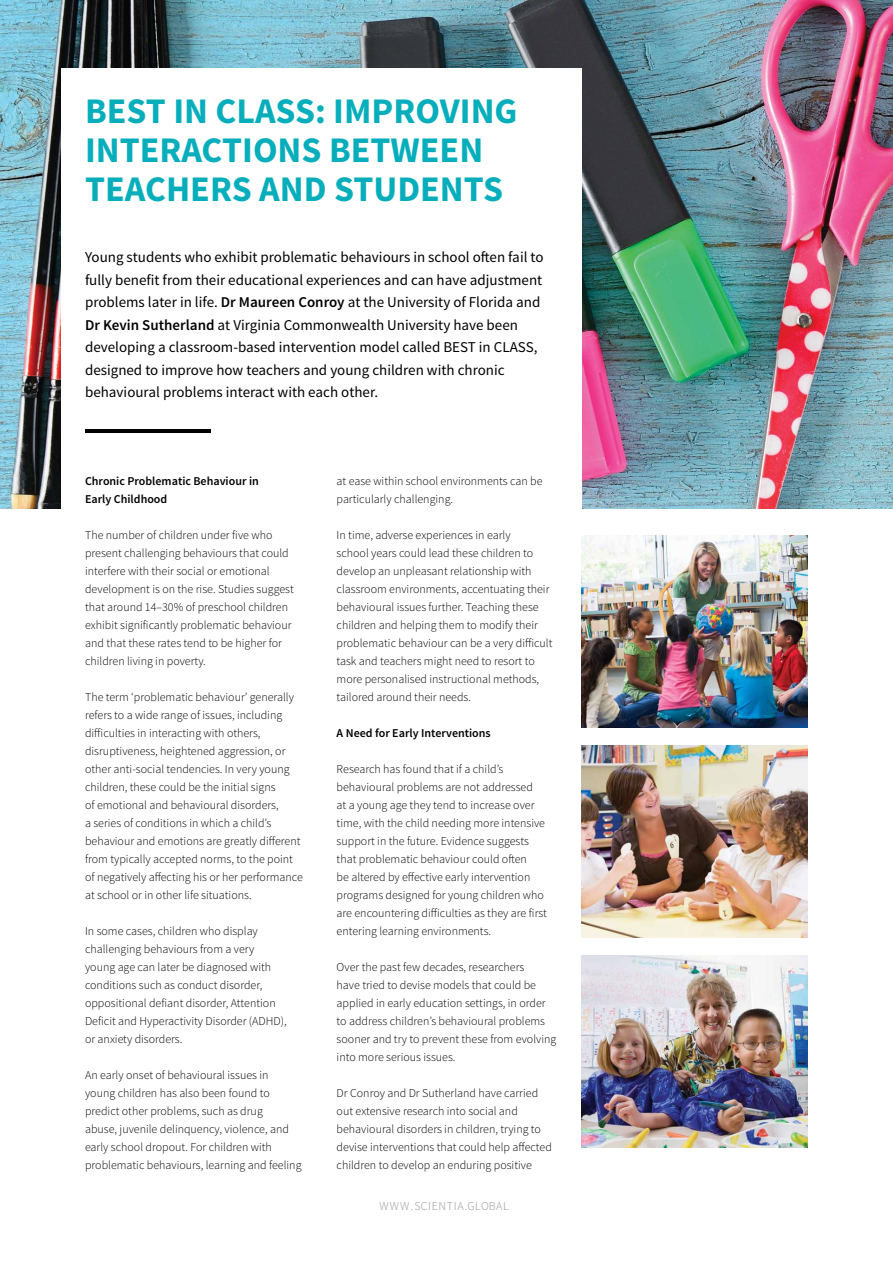
<style>
.page{position:relative;width:893px;height:1263px;background:#fff}
.page>*{position:absolute;margin:0;border:0;box-sizing:border-box;transform-origin:0 0}
.t1{font:700 36px/39px "Source Sans Pro";color:#06aebb}
.t2{font:15px/22.5px "Source Sans Pro";color:#000}
.t3{font:300 12px/18px "Source Sans Pro";color:#000}
.t4{font:600 12px/18px "Source Sans Pro";color:#000}
.t5{font:300 12px "Source Sans Pro";letter-spacing:.05em;color:#939598}
.s1{font-weight:600}
</style>
<div class="page">
<img style="left:0;top:0;width:893px;height:508px">
<div style="left:61px;top:68px;width:521px;height:1109px;background:#fff"></div>
<hr style="left:85px;top:429px;width:125px;height:4px;background:#000">
<img style="left:582px;top:535px;width:226px;height:193px">
<img style="left:582px;top:745px;width:226px;height:193px">
<img style="left:582px;top:955px;width:226px;height:193px">
<h1 class="t1" style="left:85px;top:92px;width:434px">BEST IN CLASS: IMPROVING<br>INTERACTIONS BETWEEN<br>TEACHERS AND STUDENTS</h1>
<p class="t2" style="left:85px;top:246px;width:460px">Young students who exhibit problematic behaviours in school often fail to fully benefit from their educational experiences and can have adjustment problems later in life. <span class="s1">Dr Maureen Conroy</span> at the University of Florida and <span class="s1">Dr Kevin Sutherland</span> at Virginia Commonwealth University have been developing a classroom-based intervention model called BEST in CLASS, designed to improve how teachers and young children with chronic behavioural problems interact with each other.</p>
<p class="t4" style="left:85px;top:473px;width:175px">Chronic Problematic Behaviour in<br>Early Childhood</p>
<p class="t3" style="left:85px;top:526px;width:210px">The number of children under five who present challenging behaviours that could interfere with their social or emotional development is on the rise. Studies suggest that around 14–30% of preschool children exhibit significantly problematic behaviour and that these rates tend to be higher for children living in poverty.</p>
<p class="t3" style="left:85px;top:688px;width:219px">The term ‘problematic behaviour’ generally refers to a wide range of issues, including difficulties in interacting with others, disruptiveness, heightened aggression, or other anti-social tendencies. In very young children, these could be the initial signs<br>of emotional and behavioural disorders,<br>a series of conditions in which a child’s behaviour and emotions are greatly different from typically accepted norms, to the point of negatively affecting his or her performance at school or in other life situations.</p>
<p class="t3" style="left:85px;top:922px;width:203px">In some cases, children who display challenging behaviours from a very young age can later be diagnosed with conditions such as conduct disorder, oppositional defiant disorder, Attention Deficit and Hyperactivity Disorder (ADHD), or anxiety disorders.</p>
<p class="t3" style="left:85px;top:1066px;width:218px">An early onset of behavioural issues in young children has also been found to predict other problems, such as drug<br>abuse, juvenile delinquency, violence, and early school dropout. For children with problematic behaviours, learning and feeling</p>
<p class="t3" style="left:337px;top:472px;width:207px">at ease within school environments can be particularly challenging.</p>
<p class="t3" style="left:337px;top:526px;width:217px">In time, adverse experiences in early<br>school years could lead these children to develop an unpleasant relationship with classroom environments, accentuating their behavioural issues further. Teaching these children and helping them to modify their problematic behaviour can be a very difficult task and teachers might need to resort to more personalised instructional methods, tailored around their needs.</p>
<p class="t4" style="left:337px;top:725px;width:156px">A Need for Early Interventions</p>
<p class="t3" style="left:337px;top:760px;width:212px">Research has found that if a child’s behavioural problems are not addressed<br>at a young age they tend to increase over time, with the child needing more intensive support in the future. Evidence suggests that problematic behaviour could often<br>be altered by effective early intervention programs designed for young children who are encountering difficulties as they are first entering learning environments.</p>
<p class="t3" style="left:337px;top:958px;width:221px">Over the past few decades, researchers<br>have tried to devise models that could be applied in early education settings, in order to address children’s behavioural problems sooner and try to prevent these from evolving into more serious issues.</p>
<p class="t3" style="left:337px;top:1084px;width:217px">Dr Conroy and Dr Sutherland have carried out extensive research into social and behavioural disorders in children, trying to devise interventions that could help affected children to develop an enduring positive</p>
<p class="t5" style="left:379px;top:1199px;width:131px">WWW.SCIENTIA.GLOBAL</p>
</div>
